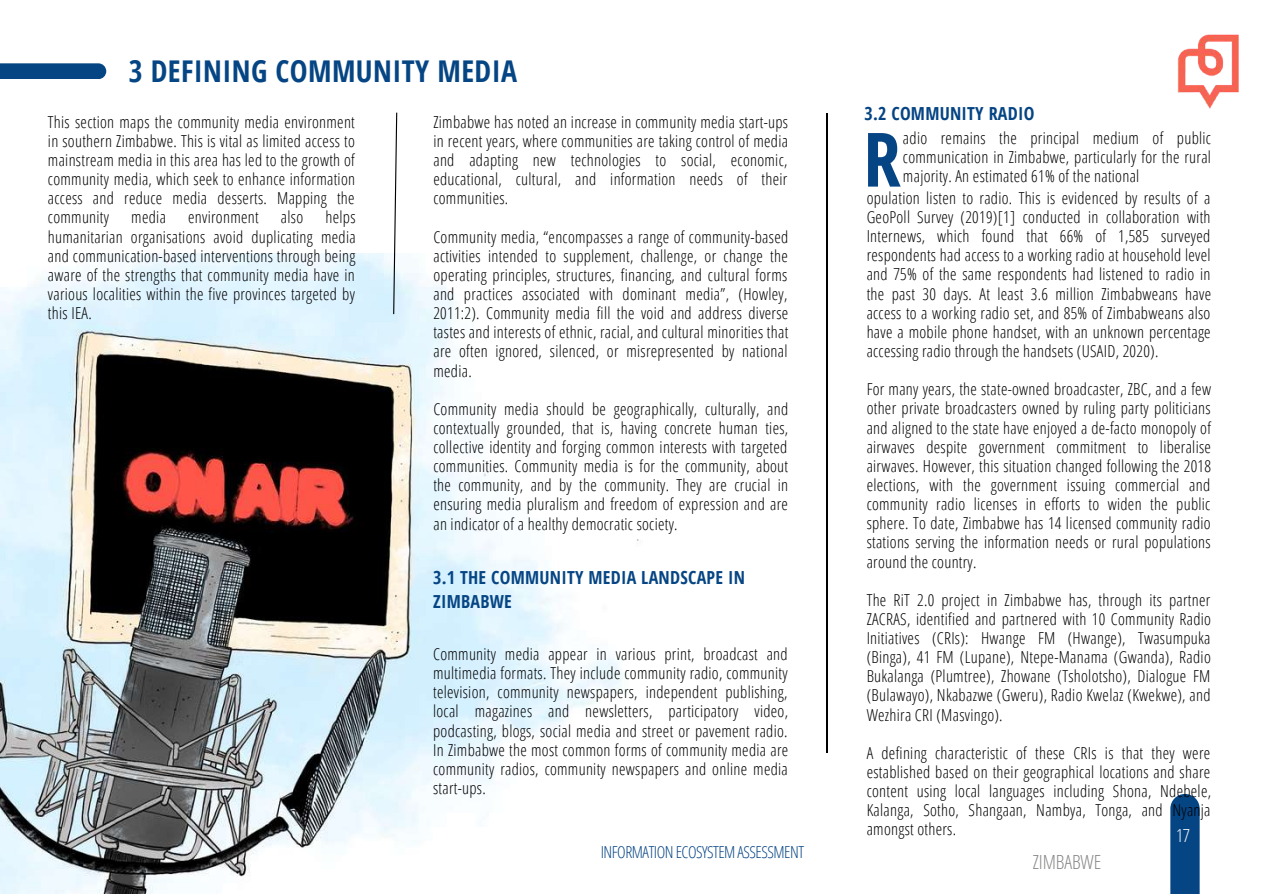
<style>
.page{position:relative;width:1263px;height:894px;background:#fff}
.page>*{position:absolute;margin:0;border:0;box-sizing:border-box;transform-origin:0 0}
.t1{font:700 75px "Open Sans Condensed";color:#064584}
.t2{font:700 30px "Open Sans Condensed";letter-spacing:.015em;color:#064584}
.t3{font:300 19.5px "Open Sans Condensed";letter-spacing:-.005em;color:#878786}
.t4{font:700 18px/24.8px "Open Sans Condensed";letter-spacing:.015em;color:#064584}
.t5{font:700 18px "Open Sans Condensed";letter-spacing:.015em;color:#054484}
.t6{font:300 18px "Open Sans Condensed";color:#fff}
.t7{font:300 16.5px/19px "Open Sans Condensed";letter-spacing:.02em;color:#000;text-align:justify}
.t8{font:300 16.5px "Open Sans Condensed";letter-spacing:-.03em;color:#064584}
</style>
<div class="page">
<svg style="left:0;top:63px;width:106px;height:16px;background:#0e4b88"></svg>
<img style="left:1177px;top:34px;width:62px;height:75px">
<div style="left:1170px;top:794px;width:29px;height:99px;background:#064584"></div>
<hr style="left:826px;top:113px;width:1px;height:639px;background:#000">
<img style="left:0;top:253px;width:643px;height:640px">
<svg style="left:393px;top:112px;width:5px;height:203px"></svg>
<h2 class="t2" style="left:129px;top:50px;width:390px">3 DEFINING COMMUNITY MEDIA</h2>
<p class="t7" style="left:48px;top:112px;width:309px">This section maps the community media environment in southern Zimbabwe. This is vital as limited access to mainstream media in this area has led to the growth of community media, which seek to enhance information access and reduce media desserts. Mapping the community</p>
<p class="t7" style="left:48px;top:207px;width:309px;text-indent:277px">helps humanitarian organisations avoid duplicating media and communication-based interventions through being aware of the strengths that community media have in various localities within the five provinces targeted by this IEA.</p>
<p class="t7" style="left:131px;top:207px;width:36px">media</p>
<p class="t7" style="left:188px;top:207px;width:72px">environment</p>
<p class="t7" style="left:281px;top:207px;width:24px">also</p>
<p class="t7" style="left:433px;top:112px;width:356px">Zimbabwe has noted an increase in community media start-ups in recent years, where communities are taking control of media and adapting new technologies to social, economic, educational, cultural, and information needs of their communities.</p>
<p class="t7" style="left:433px;top:226px;width:356px">Community media, “encompasses a range of community-based activities intended to supplement, challenge, or change the operating principles, structures, financing, and cultural forms and practices associated with dominant media”, (Howley, 2011:2). Community media fill the void and address diverse tastes and interests of ethnic, racial, and cultural minorities that are often ignored, silenced, or misrepresented by national media.</p>
<p class="t7" style="left:433px;top:399px;width:356px">Community media should be geographically, culturally, and contextually grounded, that is, having concrete human ties, collective identity and forging common interests with targeted communities. Community media is for the community, about the community, and by the community. They are crucial in ensuring media pluralism and freedom of expression and are an indicator of a healthy democratic society.</p>
<p class="t4" style="left:433px;top:564px;width:313px">3.1 THE COMMUNITY MEDIA LANDSCAPE IN<br>ZIMBABWE</p>
<p class="t7" style="left:433px;top:644px;width:357px">Community media appear in various print, broadcast and multimedia formats. They include community radio, community television, community newspapers, independent publishing, local magazines and newsletters, participatory video, podcasting, blogs, social media and street or pavement radio.<br>In Zimbabwe the most common forms of community media are community radios, community newspapers and online media start-ups.</p>
<p class="t8" style="left:601px;top:839px;width:205px">INFORMATION ECOSYSTEM ASSESSMENT</p>
<p class="t5" style="left:864px;top:101px;width:171px">3.2 COMMUNITY RADIO</p>
<h1 class="t1" style="left:863px;top:106px;width:39px">R</h1>
<p class="t7" style="left:903px;top:128px;width:310px">adio remains the principal medium of public communication in Zimbabwe, particularly for the rural majority. An estimated 61% of the national</p>
<p class="t7" style="left:867px;top:188px;width:346px">opulation listen to radio. This is evidenced by results of a GeoPoll Survey (2019)[1] conducted in collaboration with Internews, which found that 66% of 1,585 surveyed respondents had access to a working radio at household level and 75% of the same respondents had listened to radio in the past 30 days. At least 3.6 million Zimbabweans have access to a working radio set, and 85% of Zimbabweans also have a mobile phone handset, with an unknown percentage accessing radio through the handsets (USAID, 2020).</p>
<p class="t7" style="left:867px;top:379px;width:346px">For many years, the state-owned broadcaster, ZBC, and a few other private broadcasters owned by ruling party politicians and aligned to the state have enjoyed a de-facto monopoly of airwaves despite government commitment to liberalise airwaves. However, this situation changed following the 2018 elections, with the government issuing commercial and community radio licenses in efforts to widen the public sphere. To date, Zimbabwe has 14 licensed community radio stations serving the information needs or rural populations around the country.</p>
<p class="t7" style="left:867px;top:589px;width:346px">The RiT 2.0 project in Zimbabwe has, through its partner ZACRAS, identified and partnered with 10 Community Radio Initiatives (CRIs): Hwange FM (Hwange), Twasumpuka (Binga), 41 FM (Lupane), Ntepe-Manama (Gwanda), Radio Bukalanga (Plumtree), Zhowane (Tsholotsho), Dialogue FM (Bulawayo), Nkabazwe (Gweru), Radio Kwelaz (Kwekwe), and Wezhira CRI (Masvingo).</p>
<p class="t7" style="left:867px;top:742px;width:346px">A defining characteristic of these CRIs is that they were established based on their geographical locations and share content using local languages including Shona, Ndebele, Kalanga, Sotho, Shangaan, Nambya, Tonga, and Nyanja amongst others.</p>
<p class="t6" style="left:1176px;top:822px;width:16px">17</p>
<p class="t3" style="left:1033px;top:847px;width:70px">ZIMBABWE</p>
</div>
